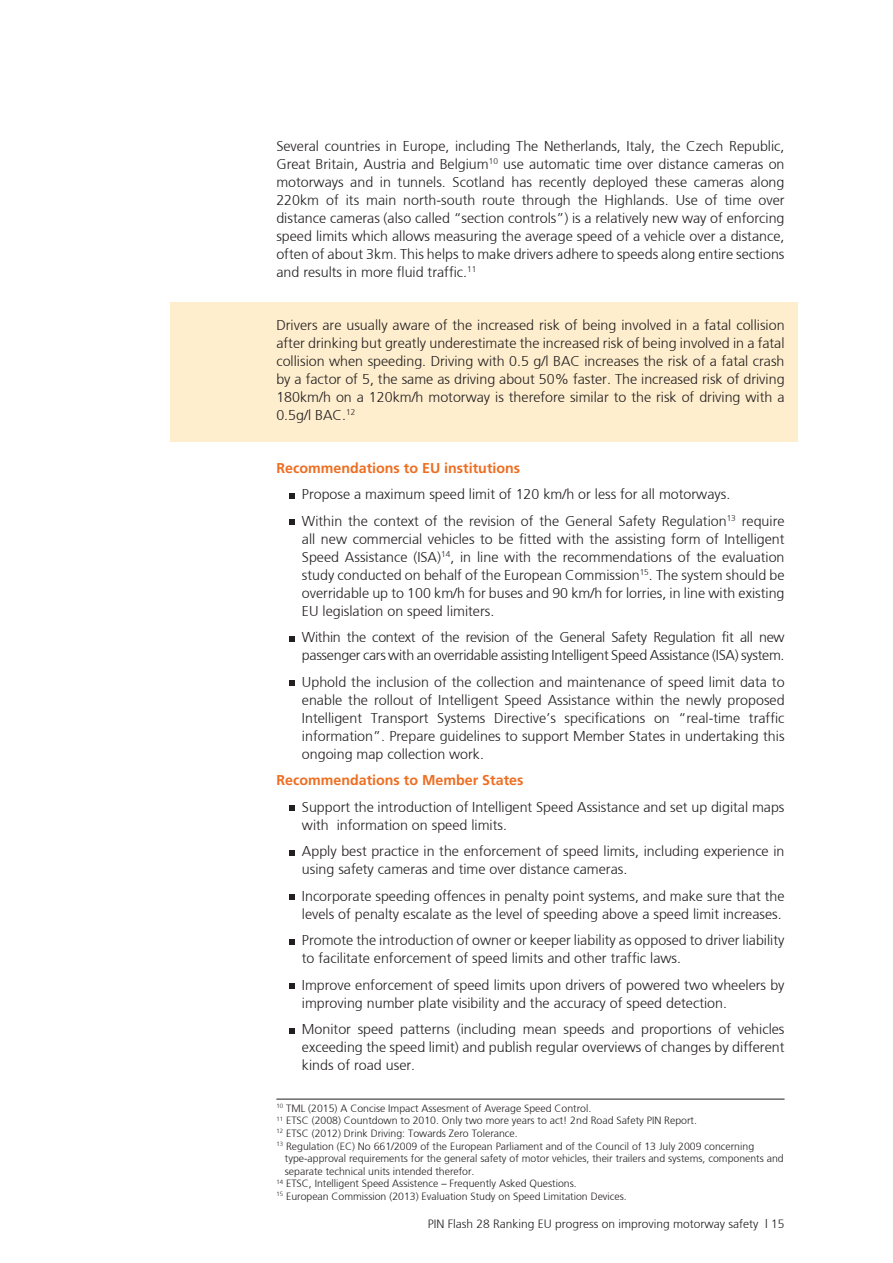
<style>
.page{position:relative;width:893px;height:1263px;background:#fff}
.page>*{position:absolute;margin:0;border:0;box-sizing:border-box;transform-origin:0 0}
.t1{font:300 14.25px/18px "Frutiger";color:#231f20;text-align:justify}
.t2{font:300 14.25px/18px "Frutiger";letter-spacing:-.02em;color:#231f20}
.t3{font:700 14.25px "Frutiger";color:#ed6e22}
.t4{font:300 12px "Frutiger";color:#231f20}
.Footnote{font:300 10.5px/12.6px "Frutiger";color:#231f20}
</style>
<div class="page">
<div style="left:170px;top:302px;width:627px;height:139px;background:#feeecd"></div>
<svg style="left:289px;top:493px;width:5px;height:5px"></svg>
<svg style="left:289px;top:519px;width:5px;height:6px"></svg>
<svg style="left:289px;top:636px;width:5px;height:5px"></svg>
<svg style="left:289px;top:680px;width:5px;height:6px"></svg>
<svg style="left:289px;top:805px;width:5px;height:6px"></svg>
<svg style="left:289px;top:850px;width:5px;height:5px"></svg>
<svg style="left:289px;top:894px;width:5px;height:6px"></svg>
<svg style="left:289px;top:939px;width:5px;height:5px"></svg>
<svg style="left:289px;top:983px;width:5px;height:6px"></svg>
<svg style="left:289px;top:1028px;width:5px;height:5px"></svg>
<hr style="left:276px;top:1099px;width:508px;height:1px;background:#231f20">
<p class="t1" style="left:276px;top:137px;width:510px">Several countries in Europe, including The Netherlands, Italy, the Czech Republic, Great Britain, Austria and Belgium<sup>10</sup> use automatic time over distance cameras on motorways and in tunnels. Scotland has recently deployed these cameras along 220km of its main north-south route through the Highlands. Use of time over distance cameras (also called “section controls”) is a relatively new way of enforcing speed limits which allows measuring the average speed of a vehicle over a distance, often of about 3km. This helps to make drivers adhere to speeds along entire sections and results in more fluid traffic.<sup>11</sup></p>
<p class="t1" style="left:276px;top:316px;width:510px">Drivers are usually aware of the increased risk of being involved in a fatal collision after drinking but greatly underestimate the increased risk of being involved in a fatal collision when speeding. Driving with 0.5 g/l BAC increases the risk of a fatal crash by a factor of 5, the same as driving about 50% faster. The increased risk of driving 180km/h on a 120km/h motorway is therefore similar to the risk of driving with a 0.5g/l BAC.<sup>12</sup></p>
<p class="t3" style="left:276px;top:459px;width:245px">Recommendations to EU institutions</p>
<p class="t1" style="left:302px;top:485px;width:430px">Propose a maximum speed limit of 120 km/h or less for all motorways.</p>
<p class="t1" style="left:302px;top:512px;width:484px">Within the context of the revision of the General Safety Regulation<sup>13</sup> require all new commercial vehicles to be fitted with the assisting form of Intelligent Speed Assistance (ISA)<sup>14</sup>, in line with the recommendations of the evaluation study conducted on behalf of the European Commission<sup>15</sup>. The system should be overridable up to 100 km/h for buses and 90 km/h for lorries, in line with existing EU legislation on speed limiters.</p>
<p class="t2" style="left:302px;top:628px;width:484px">Within the context of the revision of the General Safety Regulation fit all new passenger cars with an overridable assisting Intelligent Speed Assistance (ISA) system.</p>
<p class="t1" style="left:302px;top:673px;width:484px">Uphold the inclusion of the collection and maintenance of speed limit data to enable the rollout of Intelligent Speed Assistance within the newly proposed Intelligent Transport Systems Directive’s specifications on “real-time traffic information”. Prepare guidelines to support Member States in undertaking this ongoing map collection work.</p>
<p class="t3" style="left:276px;top:772px;width:249px">Recommendations to Member States</p>
<p class="t1" style="left:302px;top:798px;width:484px">Support the introduction of Intelligent Speed Assistance and set up digital maps with information on speed limits.</p>
<p class="t1" style="left:302px;top:842px;width:484px">Apply best practice in the enforcement of speed limits, including experience in using safety cameras and time over distance cameras.</p>
<p class="t1" style="left:302px;top:887px;width:484px">Incorporate speeding offences in penalty point systems, and make sure that the levels of penalty escalate as the level of speeding above a speed limit increases.</p>
<p class="t1" style="left:302px;top:931px;width:484px">Promote the introduction of owner or keeper liability as opposed to driver liability to facilitate enforcement of speed limits and other traffic laws.</p>
<p class="t1" style="left:302px;top:976px;width:484px">Improve enforcement of speed limits upon drivers of powered two wheelers by improving number plate visibility and the accuracy of speed detection.</p>
<p class="t1" style="left:302px;top:1020px;width:484px">Monitor speed patterns (including mean speeds and proportions of vehicles exceeding the speed limit) and publish regular overviews of changes by different kinds of road user.</p>
<p class="Footnote" style="left:276px;top:1102px;width:316px"><sup>10</sup> TML (2015) A Concise Impact Assesment of Average Speed Control.</p>
<p class="Footnote" style="left:276px;top:1114px;width:422px"><sup>11</sup> ETSC (2008) Countdown to 2010. Only two more years to act! 2nd Road Safety PIN Report.</p>
<p class="Footnote" style="left:276px;top:1127px;width:243px"><sup>12</sup> ETSC (2012) Drink Driving: Towards Zero Tolerance.</p>
<p class="Footnote" style="left:285px;top:1140px;width:500px;text-indent:-9px"><sup>13</sup> Regulation (EC) No 661/2009 of the European Parliament and of the Council of 13 July 2009 concerning type-approval requirements for the general safety of motor vehicles, their trailers and systems, components and separate technical units intended therefor.</p>
<p class="Footnote" style="left:276px;top:1177px;width:302px"><sup>14</sup> ETSC, Intelligent Speed Assistence – Frequently Asked Questions.</p>
<p class="Footnote" style="left:276px;top:1190px;width:352px"><sup>15</sup> European Commission (2013) Evaluation Study on Speed Limitation Devices.</p>
<p class="t4" style="left:428px;top:1217px;width:358px">PIN Flash 28 Ranking EU progress on improving motorway safety | 15</p>
</div>
